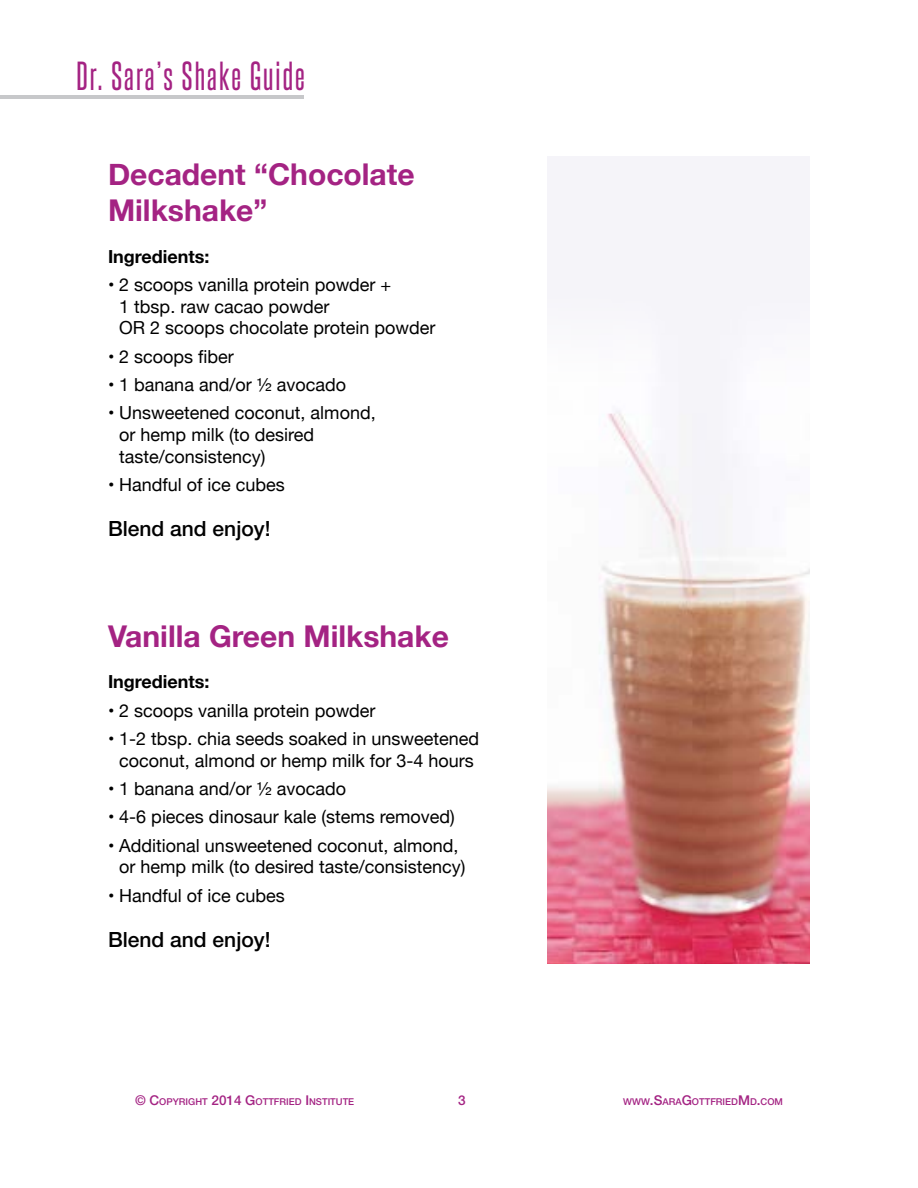
<style>
.page{position:relative;width:918px;height:1188px;background:#fff}
.page>*{position:absolute;margin:0;border:0;box-sizing:border-box;transform-origin:0 0}
.t1{font:34.5px "Steelfish Rg";letter-spacing:.06em;color:#a42383}
.Shake_Name{font:700 30px/36px "Helvetica Neue";color:#a42383}
.Text{font:500 21px "Helvetica Neue";color:#000}
.Text-2{font:18px/21.6px "Helvetica Neue";color:#000}
.Text-3{font:700 18px "Helvetica Neue";color:#000}
.t2{font:500 13.5px "Helvetica Neue";color:#a42383}
.t3{font:500 9.45px "Helvetica Neue";color:#a42383}
.s1{font-size:13.5px}
</style>
<div class="page">
<hr style="left:0;top:95px;width:304px;height:3px;background:#c7c8ca">
<div style="left:548px;top:156px;width:262px;height:807px;background:#f5f4f9"></div>
<img style="left:548px;top:414px;width:262px;height:549px">
<h1 class="t1" style="left:76px;top:55px;width:230px">Dr. Sara’s Shake Guide</h1>
<p class="Shake_Name" style="left:108px;top:157px;width:308px">Decadent “Chocolate<br>Milkshake”</p>
<p class="Text-3" style="left:108px;top:242px;width:103px">Ingredients:</p>
<p class="Text-2" style="left:119px;top:275px;width:318px;text-indent:-11px">• 2 scoops vanilla protein powder +<br>1 tbsp. raw cacao powder<br>OR 2 scoops chocolate protein powder</p>
<p class="Text-2" style="left:108px;top:347px;width:127px">• 2 scoops fiber</p>
<p class="Text-2" style="left:108px;top:375px;width:240px">• 1 banana and/or ½ avocado</p>
<p class="Text-2" style="left:119px;top:403px;width:258px;text-indent:-11px">• Unsweetened coconut, almond, or hemp milk (to desired taste/consistency)</p>
<p class="Text-2" style="left:108px;top:475px;width:178px">• Handful of ice cubes</p>
<p class="Text" style="left:108px;top:516px;width:164px">Blend and enjoy!</p>
<p class="Shake_Name" style="left:108px;top:619px;width:342px">Vanilla Green Milkshake</p>
<p class="Text-3" style="left:108px;top:668px;width:103px">Ingredients:</p>
<p class="Text-2" style="left:108px;top:701px;width:269px">• 2 scoops vanilla protein powder</p>
<p class="Text-2" style="left:108px;top:729px;width:373px;text-align:center">• 1-2 tbsp. chia seeds soaked in unsweetened coconut, almond or hemp milk for 3-4 hours</p>
<p class="Text-2" style="left:108px;top:779px;width:240px">• 1 banana and/or ½ avocado</p>
<p class="Text-2" style="left:108px;top:807px;width:348px">• 4-6 pieces dinosaur kale (stems removed)</p>
<p class="Text-2" style="left:119px;top:836px;width:348px;text-indent:-11px">• Additional unsweetened coconut, almond, or hemp milk (to desired taste/consistency)</p>
<p class="Text-2" style="left:108px;top:886px;width:178px">• Handful of ice cubes</p>
<p class="Text" style="left:108px;top:927px;width:164px">Blend and enjoy!</p>
<p class="t3" style="left:135px;top:1096px;width:221px"><span class="s1">© C</span>OPYRIGHT <span class="s1">2014 G</span>OTTFRIED <span class="s1">I</span> NSTITUTE</p>
<p class="t2" style="left:458px;top:1092px;width:9px">3</p>
<p class="t3" style="left:623px;top:1096px;width:160px">WWW<span class="s1">.S</span>ARA<span class="s1">G</span>OTTFRIED<span class="s1">M</span>D<span class="s1">.</span>COM</p>
</div>
